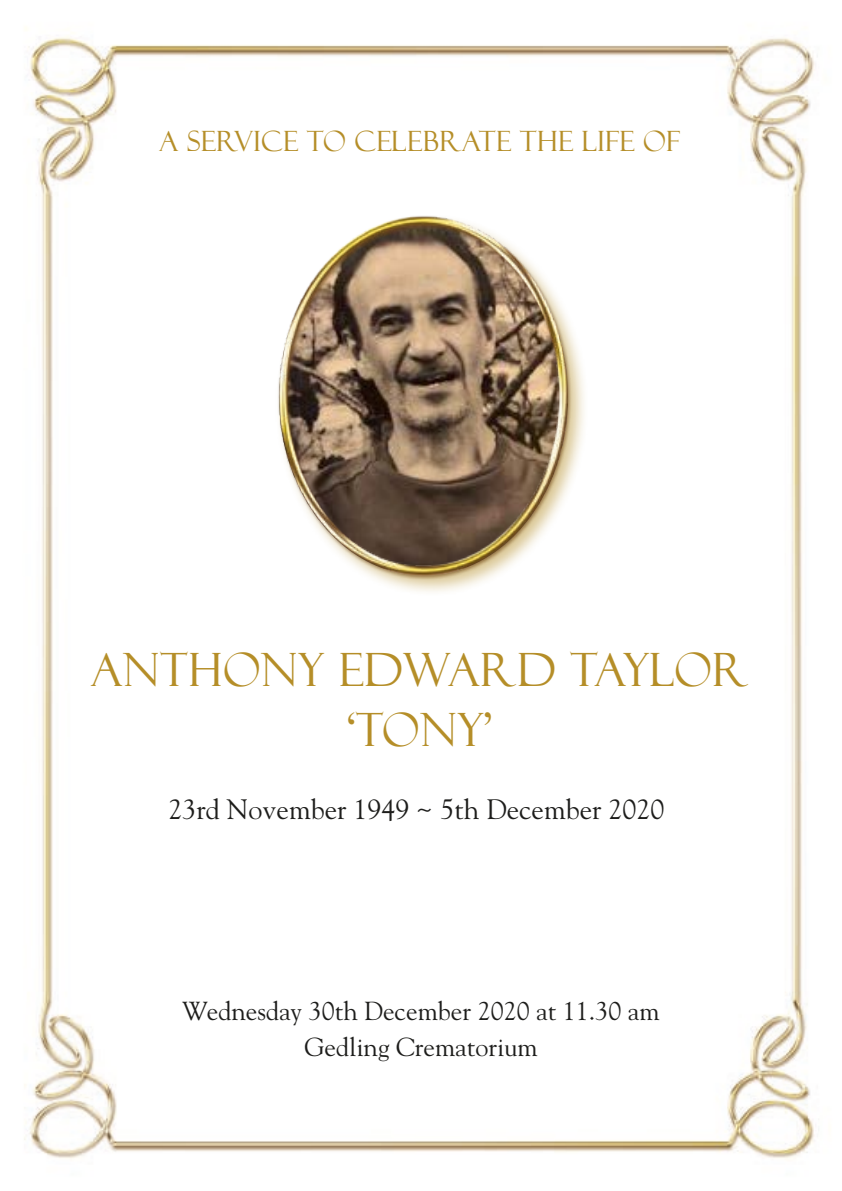
<style>
.page{position:relative;width:842px;height:1191px;background:#fff}
.page>*{position:absolute;margin:0;border:0;box-sizing:border-box;transform-origin:0 0}
.t1{font:46px/60px "Felix Titling";letter-spacing:.01em;color:#b58e28;text-align:center}
.t2{font:28px "Goudy";color:#1d1d1b}
.t3{font:28px "Felix Titling";letter-spacing:.01em;color:#b58e28}
.t4{font:26px/36px "Goudy";color:#1d1d1b;text-align:center}
</style>
<div class="page">
<img style="left:24px;top:28px;width:791px;height:1131px">
<div style="left:275px;top:214px;width:314px;height:383px;background:#b58e28;opacity:.5"></div>
<img style="left:272px;top:209px;width:303px;height:373px">
<p class="t3" style="left:159px;top:125px;width:523px">A SERVICE TO CELEBRATE THE LIFE OF</p>
<h1 class="t1" style="left:91px;top:640px;width:659px">ANTHONY EDWARD TAYLOR ‘TONY’</h1>
<p class="t2" style="left:169px;top:792px;width:497px">23rd November 1949 ~ 5th December 2020</p>
<p class="t4" style="left:182px;top:993px;width:479px">Wednesday 30th December 2020 at 11.30 am<br>Gedling Crematorium</p>
</div>
